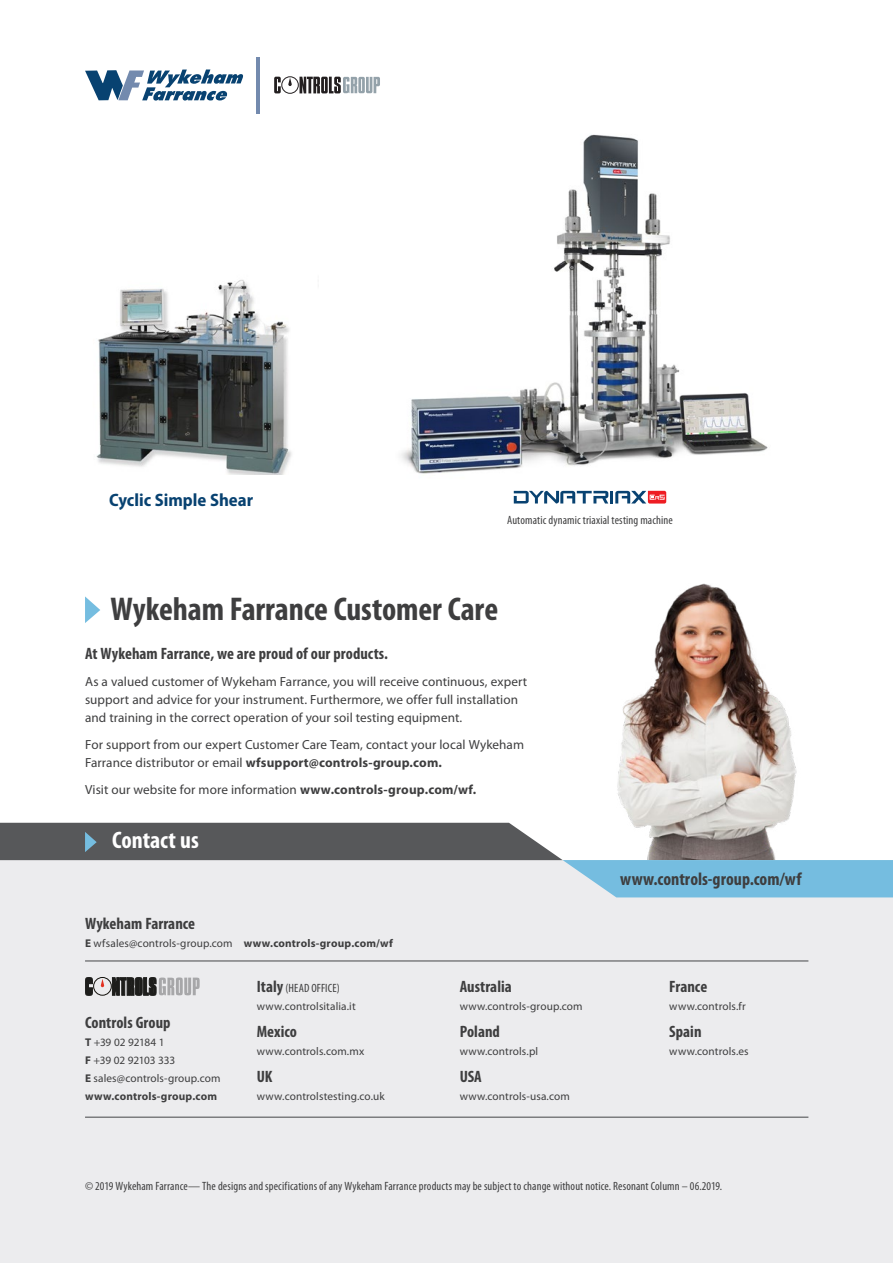
<style>
.page{position:relative;width:893px;height:1263px;background:#fff}
.page>*{position:absolute;margin:0;border:0;box-sizing:border-box;transform-origin:0 0}
.Heading_2{font:700 condensed 33px "Myriad Pro";letter-spacing:-.005em;color:#3e3e3f}
.Headings_3{font:700 condensed 24px "Myriad Pro";color:#fff}
.Headings_3-2{font:700 condensed 18px "Myriad Pro";color:#3e3e3f}
.Heading_5{font:700 semi-condensed 18px "Myriad Pro";color:#084271}
.Intro_copy{font:700 condensed 16.5px "Myriad Pro";letter-spacing:.005em;color:#3e3e3f}
.Contact_details_subh{font:700 condensed 16.5px "Myriad Pro";letter-spacing:.005em;color:#3e3e3f}
.body_copy{font:13.2px/18px "Myriad Pro";letter-spacing:.005em;color:#3e3e3f}
.Contact_details_subh-2{font:condensed 12px "Myriad Pro";letter-spacing:.01em;color:#3e3e3f}
.Contact_details{font:11.25px/18px "Myriad Pro";letter-spacing:.01em;color:#3e3e3f}
.Contact_details-2{font:700 11.25px "Myriad Pro";letter-spacing:.015em;color:#3e3e3f}
.s1{font-weight:700}
.s2{font-weight:400}
.s3{font-weight:700;font-size:16.5px}
</style>
<div class="page">
<img style="left:617px;top:583px;width:180px;height:240px">
<div style="left:0;top:860px;width:893px;height:403px;background:#ececee"></div>
<svg style="left:85px;top:596px;width:15px;height:27px"></svg>
<svg style="left:0;top:823px;width:893px;height:74px"></svg>
<hr style="left:85px;top:1116px;width:723px;height:2px;background:#57585a">
<hr style="left:85px;top:960px;width:723px;height:1px;background:#57585a">
<svg style="left:86px;top:977px;width:6px;height:18px"></svg>
<svg style="left:112px;top:977px;width:88px;height:18px;background:#7a7a7b"></svg>
<div style="left:93px;top:977px;width:19px;height:18px;border:1px solid #12100b;border-radius:50%"></div>
<svg style="left:101px;top:979px;width:3px;height:8px"></svg>
<svg style="left:85px;top:70px;width:158px;height:31px"></svg>
<div style="left:281px;top:76px;width:18px;height:18px;border:1px solid #231f20;border-radius:50%"></div>
<svg style="left:288px;top:78px;width:4px;height:8px"></svg>
<svg style="left:274px;top:77px;width:7px;height:16px"></svg>
<svg style="left:300px;top:77px;width:80px;height:16px"></svg>
<hr style="left:257px;top:57px;width:3px;height:56px;background:#738aae">
<img style="left:401px;top:134px;width:367px;height:340px">
<img style="left:96px;top:280px;width:196px;height:195px">
<svg style="left:514px;top:491px;width:152px;height:13px"></svg>
<p class="Heading_5" style="left:109px;top:488px;width:145px">Cyclic Simple Shear</p>
<p class="Contact_details_subh-2" style="left:507px;top:513px;width:167px">Automatic dynamic triaxial testing machine</p>
<p class="Heading_2" style="left:110px;top:591px;width:389px">Wykeham Farrance Customer Care</p>
<p class="Intro_copy" style="left:85px;top:644px;width:305px">At Wykeham Farrance, we are proud of our products.</p>
<p class="body_copy" style="left:85px;top:672px;width:444px">As a valued customer of Wykeham Farrance, you will receive continuous, expert support and advice for your instrument. Furthermore, we offer full installation and training in the correct operation of your soil testing equipment.</p>
<p class="body_copy" style="left:85px;top:735px;width:440px">For support from our expert Customer Care Team, contact your local Wykeham<br>Farrance distributor or email <span class="s1">wfsupport@controls-group.com.</span></p>
<p class="body_copy" style="left:85px;top:780px;width:393px">Visit our website for more information <span class="s1">www.controls-group.com/wf.</span></p>
<p class="Headings_3" style="left:112px;top:827px;width:88px">Contact us</p>
<p class="Headings_3" style="left:180px;top:826px;width:13px">U</p>
<p class="Intro_copy" style="left:85px;top:914px;width:112px">Wykeham Farrance</p>
<p class="Contact_details-2" style="left:85px;top:936px;width:309px">E <span class="s2">wfsales@controls-group.com</span> www.controls-group.com/wf</p>
<p class="Intro_copy" style="left:85px;top:1013px;width:87px">Controls Group</p>
<p class="Contact_details" style="left:85px;top:1033px;width:137px"><span class="s1">T</span> +39 02 92184 1<br><span class="s1">F</span> +39 02 92103 333<br><span class="s1">E</span> sales@controls-group.com <span class="s1">www.controls-group.com</span></p>
<p class="Contact_details_subh-2" style="left:257px;top:981px;width:84px"><span class="s3">Italy</span> (HEAD OFFICE)</p>
<p class="Contact_details" style="left:257px;top:997px;width:100px">www.controlsitalia.it</p>
<p class="Contact_details_subh" style="left:257px;top:1022px;width:42px">Mexico</p>
<p class="Contact_details" style="left:257px;top:1042px;width:109px">www.controls.com.mx</p>
<p class="Contact_details_subh" style="left:257px;top:1067px;width:17px">UK</p>
<p class="Contact_details" style="left:257px;top:1087px;width:129px">www.controlstesting.co.uk</p>
<p class="Contact_details_subh" style="left:460px;top:977px;width:54px">Australia</p>
<p class="Contact_details" style="left:460px;top:997px;width:124px">www.controls-group.com</p>
<p class="Contact_details_subh" style="left:460px;top:1022px;width:42px">Poland</p>
<p class="Contact_details" style="left:460px;top:1042px;width:80px">www.controls.pl</p>
<p class="Contact_details_subh" style="left:460px;top:1067px;width:24px">USA</p>
<p class="Contact_details" style="left:460px;top:1087px;width:112px">www.controls-usa.com</p>
<p class="Headings_3-2" style="left:620px;top:869px;width:183px">www.controls-group.com/wf</p>
<p class="Contact_details_subh" style="left:669px;top:977px;width:39px">France</p>
<p class="Contact_details" style="left:669px;top:997px;width:78px">www.controls.fr</p>
<p class="Contact_details_subh" style="left:669px;top:1022px;width:34px">Spain</p>
<p class="Contact_details" style="left:669px;top:1042px;width:81px">www.controls.es</p>
<p class="Contact_details_subh-2" style="left:85px;top:1179px;width:638px">© 2019 Wykeham Farrance— The designs and specifications of any Wykeham Farrance products may be subject to change without notice. Resonant Column – 06.2019.</p>
</div>
